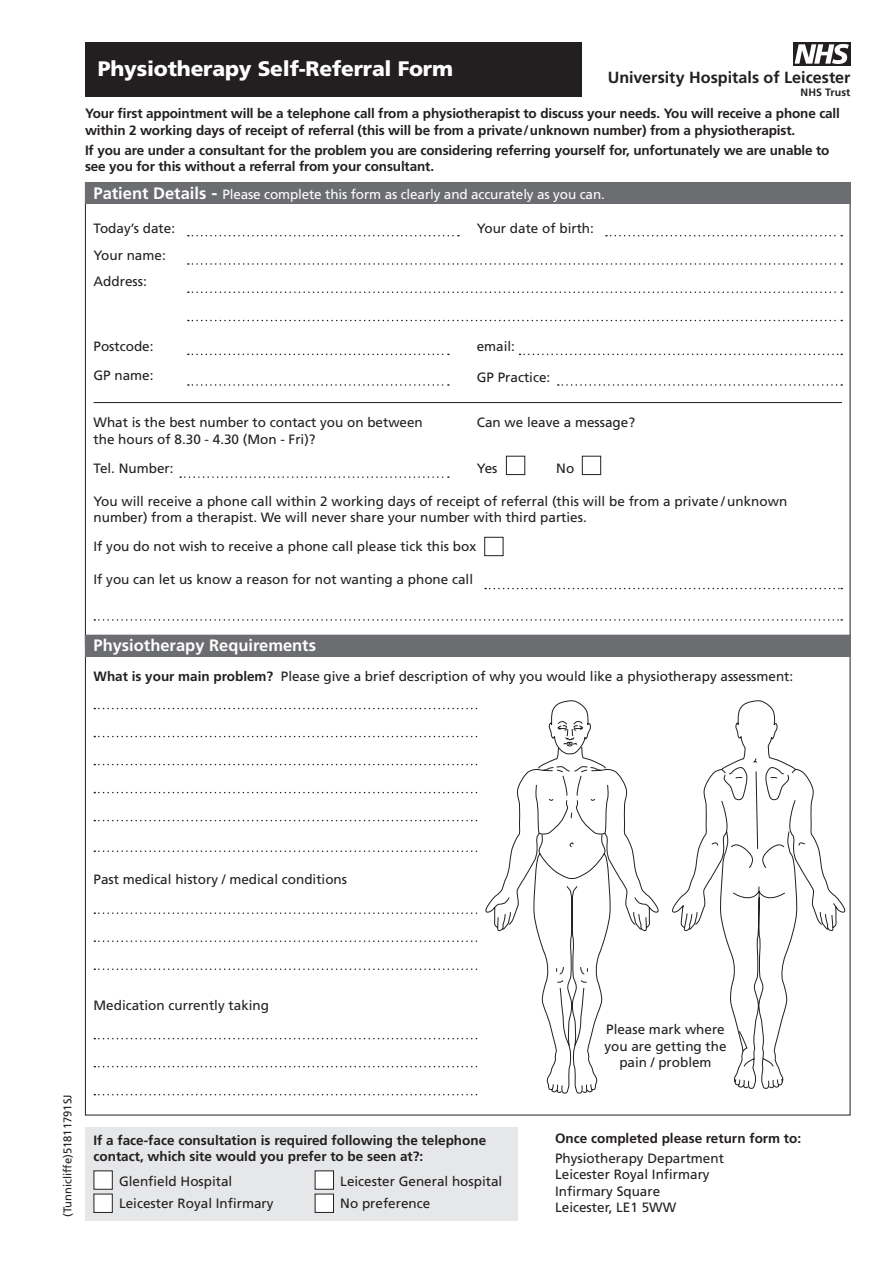
<style>
.page{position:relative;width:893px;height:1263px;background:#fff}
.page>*{position:absolute;margin:0;border:0;box-sizing:border-box;transform-origin:0 0}
.t1{font:900 21px "Frutiger";letter-spacing:-.01em;color:#fff}
.t2{font:700 16.5px "Frutiger";color:#fff}
.t3{font:700 16.2px "Frutiger";color:#231f20}
.t4{font:13.5px/16.2px "Frutiger";color:#231f20}
.t5{font:700 13.5px/16.2px "Frutiger";letter-spacing:-.01em;color:#231f20}
.t6{font:13.5px "Frutiger";letter-spacing:-.01em;color:#fff}
.t7{font:11.25px "Frutiger";color:#231f20}
.t8{font:700 10.65px "Frutiger";letter-spacing:.015em;color:#231f20}
.s1{font-weight:700;font-size:16.5px}
.s2{font-weight:700;font-size:18px}
.s3{font-weight:700}
</style>
<div class="page">
<div style="left:85px;top:183px;width:765px;height:21px;background:#6c6d70"></div>
<div style="left:85px;top:43px;width:497px;height:54px;background:#231f20"></div>
<svg style="left:188px;top:235px;width:271px;height:1px"></svg>
<svg style="left:606px;top:235px;width:236px;height:1px"></svg>
<svg style="left:188px;top:263px;width:654px;height:2px"></svg>
<svg style="left:485px;top:588px;width:357px;height:1px"></svg>
<svg style="left:188px;top:291px;width:654px;height:2px"></svg>
<svg style="left:94px;top:619px;width:748px;height:2px"></svg>
<svg style="left:188px;top:320px;width:654px;height:1px"></svg>
<svg style="left:188px;top:354px;width:261px;height:1px"></svg>
<svg style="left:519px;top:354px;width:323px;height:1px"></svg>
<svg style="left:188px;top:384px;width:261px;height:2px"></svg>
<svg style="left:558px;top:384px;width:284px;height:2px"></svg>
<svg style="left:180px;top:476px;width:269px;height:2px"></svg>
<hr style="left:94px;top:402px;width:748px;height:1px;background:#231f20">
<div style="left:506px;top:456px;width:19px;height:19px;border:1px solid #231f20"></div>
<div style="left:484px;top:537px;width:19px;height:19px;border:1px solid #231f20"></div>
<div style="left:582px;top:456px;width:19px;height:19px;border:1px solid #231f20"></div>
<img style="left:794px;top:43px;width:56px;height:22px">
<div style="left:85px;top:635px;width:765px;height:21px;background:#6c6d70"></div>
<svg style="left:94px;top:1066px;width:384px;height:1px"></svg>
<svg style="left:94px;top:940px;width:384px;height:2px"></svg>
<svg style="left:94px;top:1038px;width:384px;height:1px"></svg>
<svg style="left:94px;top:912px;width:384px;height:2px"></svg>
<svg style="left:94px;top:1094px;width:384px;height:1px"></svg>
<svg style="left:94px;top:968px;width:384px;height:2px"></svg>
<svg style="left:94px;top:792px;width:384px;height:1px"></svg>
<svg style="left:94px;top:820px;width:384px;height:1px"></svg>
<svg style="left:94px;top:850px;width:384px;height:2px"></svg>
<div style="left:85px;top:1127px;width:433px;height:93px;background:#e6e7e9"></div>
<div style="left:94px;top:1171px;width:18px;height:18px;background:#fff"></div>
<div style="left:94px;top:1194px;width:18px;height:18px;background:#fff"></div>
<div style="left:94px;top:1194px;width:19px;height:19px;border:1px solid #231f20"></div>
<div style="left:315px;top:1171px;width:18px;height:18px;background:#fff"></div>
<div style="left:315px;top:1194px;width:18px;height:18px;background:#fff"></div>
<div style="left:315px;top:1194px;width:19px;height:19px;border:1px solid #231f20"></div>
<svg style="left:94px;top:700px;width:497px;height:66px"></svg>
<svg style="left:485px;top:746px;width:174px;height:347px"></svg>
<svg style="left:569px;top:841px;width:5px;height:6px"></svg>
<svg style="left:672px;top:700px;width:173px;height:389px"></svg>
<p class="t1" style="left:98px;top:56px;width:357px">Physiotherapy Self-Referral Form</p>
<p class="t3" style="left:608px;top:68px;width:244px">University Hospitals of Leicester</p>
<p class="t8" style="left:800px;top:86px;width:52px">NHS Trust</p>
<p class="t5" style="left:85px;top:106px;width:756px">Your first appointment will be a telephone call from a physiotherapist to discuss your needs. You will receive a phone call within 2 working days of receipt of referral (this will be from a private / unknown number) from a physiotherapist.</p>
<p class="t5" style="left:85px;top:142px;width:746px">If you are under a consultant for the problem you are considering referring yourself for, unfortunately we are unable to see you for this without a referral from your consultant.</p>
<p class="t6" style="left:94px;top:187px;width:513px"><span class="s1">Patient Details</span> <span class="s2">-</span> Please complete this form as clearly and accurately as you can.</p>
<p class="t4" style="left:477px;top:220px;width:119px">Your date of birth:</p>
<p class="t4" style="left:94px;top:220px;width:83px">Today’s date:</p>
<p class="t4" style="left:94px;top:247px;width:74px">Your name:</p>
<p class="t4" style="left:94px;top:273px;width:55px">Address:</p>
<p class="t4" style="left:94px;top:338px;width:62px">Postcode:</p>
<p class="t4" style="left:94px;top:367px;width:62px">GP name:</p>
<p class="t4" style="left:477px;top:338px;width:40px">email:</p>
<p class="t4" style="left:477px;top:369px;width:75px">GP Practice:</p>
<p class="t4" style="left:477px;top:414px;width:160px">Can we leave a message?</p>
<p class="t4" style="left:477px;top:460px;width:22px">Yes</p>
<p class="t4" style="left:556px;top:460px;width:19px">No</p>
<p class="t4" style="left:94px;top:414px;width:331px">What is the best number to contact you on between the hours of 8.30 - 4.30 (Mon - Fri)?</p>
<p class="t4" style="left:94px;top:460px;width:82px">Tel. Number:</p>
<p class="t4" style="left:94px;top:493px;width:695px">You will receive a phone call within 2 working days of receipt of referral (this will be from a private / unknown number) from a therapist. We will never share your number with third parties.</p>
<p class="t4" style="left:94px;top:538px;width:384px">If you do not wish to receive a phone call please tick this box</p>
<p class="t4" style="left:94px;top:571px;width:381px">If you can let us know a reason for not wanting a phone call</p>
<p class="t2" style="left:94px;top:635px;width:224px">Physiotherapy Requirements</p>
<p class="t4" style="left:94px;top:668px;width:701px"><span class="s3">What is your main problem?</span> Please give a brief description of why you would like a physiotherapy assessment:</p>
<p class="t4" style="left:94px;top:871px;width:255px">Past medical history / medical conditions</p>
<p class="t4" style="left:94px;top:997px;width:177px">Medication currently taking</p>
<p class="t7" style="left:61px;top:1217px;width:124px;rotate:-90deg">(Tunnicliffe)51811791SJ</p>
<p class="t5" style="left:94px;top:1132px;width:394px">If a face-face consultation is required following the telephone contact, which site would you prefer to be seen at?:</p>
<p class="t4" style="left:119px;top:1173px;width:115px">Glenfield Hospital</p>
<p class="t4" style="left:119px;top:1194px;width:156px">Leicester Royal Infirmary</p>
<p class="t4" style="left:340px;top:1173px;width:164px">Leicester General hospital</p>
<p class="t4" style="left:340px;top:1194px;width:92px">No preference</p>
<p class="t4" style="left:604px;top:1021px;width:124px;text-align:center">Please mark where you are getting the pain / problem</p>
<p class="t5" style="left:555px;top:1130px;width:248px">Once completed please return form to:</p>
<p class="t4" style="left:555px;top:1150px;width:170px">Physiotherapy Department<br>Leicester Royal Infirmary<br>Infirmary Square<br>Leicester, LE1 5WW</p>
</div>
